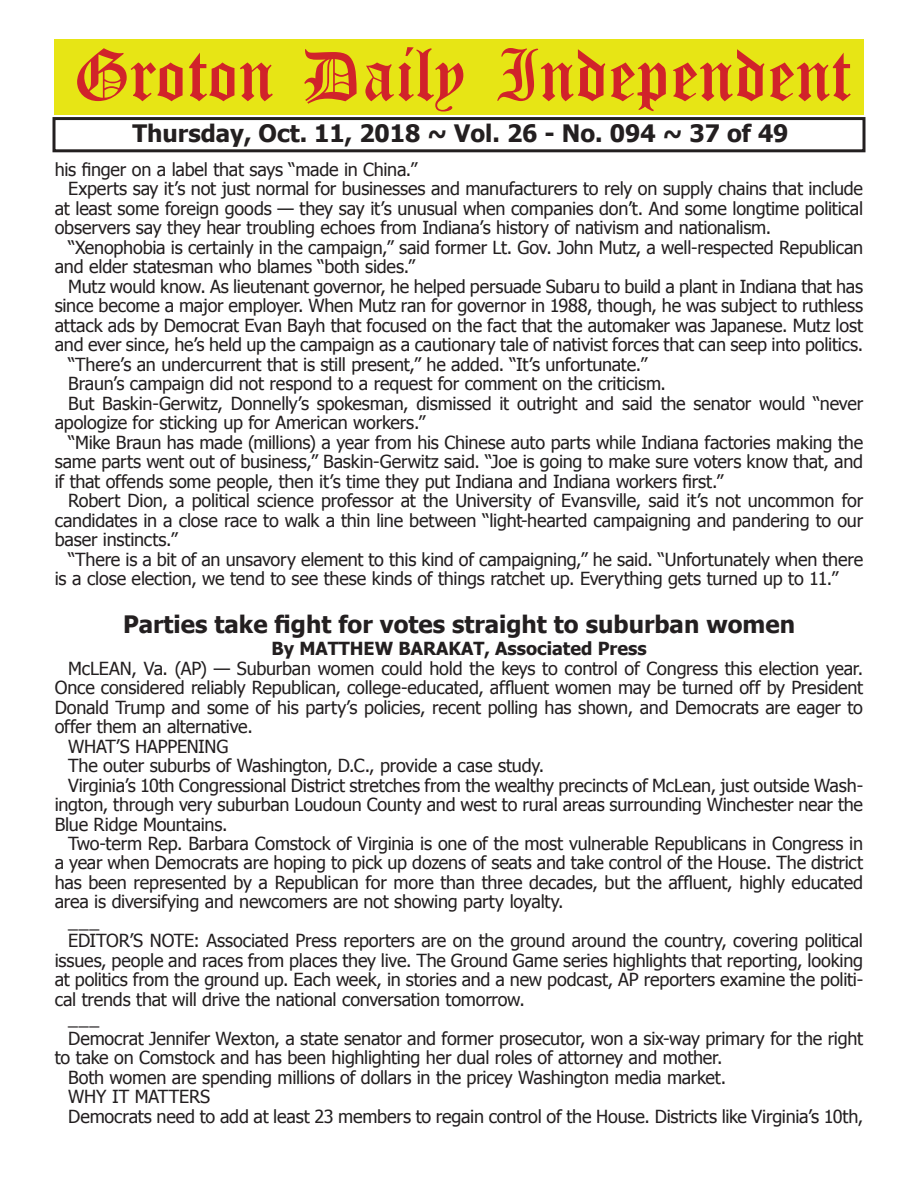
<style>
.page{position:relative;width:918px;height:1188px;background:#fff}
.page>*{position:absolute;margin:0;border:0;box-sizing:border-box;transform-origin:0 0}
.t1{font:54px "Old English Five";color:#d1232a}
.t2{font:700 24px "Tahoma";color:#231f20}
.t3{font:18px "Tahoma";letter-spacing:-.01em;color:#231f20}
.t4{font:700 18px "Tahoma";color:#231f20}
</style>
<div class="page">
<div style="left:52px;top:117px;width:814px;height:35px;border:3px solid #231f20"></div>
<div style="left:54px;top:40px;width:810px;height:75px;background:#e7e515"></div>
<h1 class="t1" style="left:73px;top:50px;width:779px">Groton Daily Independent</h1>
<h2 class="t2" style="left:133px;top:116px;width:658px">Thursday, Oct. 11, 2018 ~ Vol. 26 - No. 094 ~ 37 of 49</h2>
<p class="t3" style="left:55px;top:157px;width:364px">his finger on a label that says “made in China.”</p>
<p class="t3" style="left:68px;top:177px;width:796px">Experts say it’s not just normal for businesses and manufacturers to rely on supply chains that include</p>
<p class="t3" style="left:55px;top:196px;width:810px">at least some foreign goods — they say it’s unusual when companies don’t. And some longtime political</p>
<p class="t3" style="left:55px;top:216px;width:718px">observers say they hear troubling echoes from Indiana’s history of nativism and nationalism.</p>
<p class="t3" style="left:68px;top:235px;width:797px">“Xenophobia is certainly in the campaign,” said former Lt. Gov. John Mutz, a well-respected Republican</p>
<p class="t3" style="left:55px;top:255px;width:362px">and elder statesman who blames “both sides.”</p>
<p class="t3" style="left:68px;top:274px;width:796px">Mutz would know. As lieutenant governor, he helped persuade Subaru to build a plant in Indiana that has</p>
<p class="t3" style="left:55px;top:294px;width:810px">since become a major employer. When Mutz ran for governor in 1988, though, he was subject to ruthless</p>
<p class="t3" style="left:55px;top:313px;width:810px">attack ads by Democrat Evan Bayh that focused on the fact that the automaker was Japanese. Mutz lost</p>
<p class="t3" style="left:55px;top:332px;width:810px">and ever since, he’s held up the campaign as a cautionary tale of nativist forces that can seep into politics.</p>
<p class="t3" style="left:68px;top:352px;width:581px">“There’s an undercurrent that is still present,” he added. “It’s unfortunate.”</p>
<p class="t3" style="left:68px;top:371px;width:599px">Braun’s campaign did not respond to a request for comment on the criticism.</p>
<p class="t3" style="left:68px;top:391px;width:796px">But Baskin-Gerwitz, Donnelly’s spokesman, dismissed it outright and said the senator would “never</p>
<p class="t3" style="left:55px;top:410px;width:372px">apologize for sticking up for American workers.”</p>
<p class="t3" style="left:68px;top:430px;width:796px">“Mike Braun has made (millions) a year from his Chinese auto parts while Indiana factories making the</p>
<p class="t3" style="left:55px;top:449px;width:810px">same parts went out of business,” Baskin-Gerwitz said. “Joe is going to make sure voters know that, and</p>
<p class="t3" style="left:55px;top:469px;width:670px">if that offends some people, then it’s time they put Indiana and Indiana workers first.”</p>
<p class="t3" style="left:68px;top:488px;width:796px">Robert Dion, a political science professor at the University of Evansville, said it’s not uncommon for</p>
<p class="t3" style="left:55px;top:508px;width:810px">candidates in a close race to walk a thin line between “light-hearted campaigning and pandering to our</p>
<p class="t3" style="left:55px;top:527px;width:124px">baser instincts.”</p>
<p class="t3" style="left:68px;top:547px;width:796px">“There is a bit of an unsavory element to this kind of campaigning,” he said. “Unfortunately when there</p>
<p class="t3" style="left:55px;top:566px;width:785px">is a close election, we tend to see these kinds of things ratchet up. Everything gets turned up to 11.”</p>
<h2 class="t2" style="left:123px;top:608px;width:674px">Parties take fight for votes straight to suburban women</h2>
<p class="t4" style="left:271px;top:636px;width:377px">By MATTHEW BARAKAT, Associated Press</p>
<p class="t3" style="left:68px;top:656px;width:796px">McLEAN, Va. (AP) — Suburban women could hold the keys to control of Congress this election year.</p>
<p class="t3" style="left:55px;top:675px;width:810px">Once considered reliably Republican, college-educated, affluent women may be turned off by President</p>
<p class="t3" style="left:55px;top:695px;width:810px">Donald Trump and some of his party’s policies, recent polling has shown, and Democrats are eager to</p>
<p class="t3" style="left:55px;top:714px;width:200px">offer them an alternative.</p>
<p class="t3" style="left:68px;top:734px;width:162px">WHAT’S HAPPENING</p>
<p class="t3" style="left:68px;top:753px;width:478px">The outer suburbs of Washington, D.C., provide a case study.</p>
<p class="t3" style="left:68px;top:773px;width:796px">Virginia’s 10th Congressional District stretches from the wealthy precincts of McLean, just outside Wash-</p>
<p class="t3" style="left:55px;top:792px;width:810px">ington, through very suburban Loudoun County and west to rural areas surrounding Winchester near the</p>
<p class="t3" style="left:55px;top:812px;width:174px">Blue Ridge Mountains.</p>
<p class="t3" style="left:68px;top:831px;width:796px">Two-term Rep. Barbara Comstock of Virginia is one of the most vulnerable Republicans in Congress in</p>
<p class="t3" style="left:55px;top:851px;width:810px">a year when Democrats are hoping to pick up dozens of seats and take control of the House. The district</p>
<p class="t3" style="left:55px;top:870px;width:810px">has been represented by a Republican for more than three decades, but the affluent, highly educated</p>
<p class="t3" style="left:55px;top:890px;width:511px">area is diversifying and newcomers are not showing party loyalty.</p>
<p class="t3" style="left:68px;top:909px;width:33px">___</p>
<p class="t3" style="left:68px;top:929px;width:796px">EDITOR’S NOTE: Associated Press reporters are on the ground around the country, covering political</p>
<p class="t3" style="left:55px;top:948px;width:810px">issues, people and races from places they live. The Ground Game series highlights that reporting, looking</p>
<p class="t3" style="left:55px;top:968px;width:810px">at politics from the ground up. Each week, in stories and a new podcast, AP reporters examine the politi-</p>
<p class="t3" style="left:55px;top:987px;width:472px">cal trends that will drive the national conversation tomorrow.</p>
<p class="t3" style="left:68px;top:1007px;width:33px">___</p>
<p class="t3" style="left:68px;top:1026px;width:796px">Democrat Jennifer Wexton, a state senator and former prosecutor, won a six-way primary for the right</p>
<p class="t3" style="left:55px;top:1046px;width:669px">to take on Comstock and has been highlighting her dual roles of attorney and mother.</p>
<p class="t3" style="left:68px;top:1065px;width:659px">Both women are spending millions of dollars in the pricey Washington media market.</p>
<p class="t3" style="left:68px;top:1085px;width:144px">WHY IT MATTERS</p>
<p class="t3" style="left:68px;top:1104px;width:797px">Democrats need to add at least 23 members to regain control of the House. Districts like Virginia’s 10th,</p>
</div>
